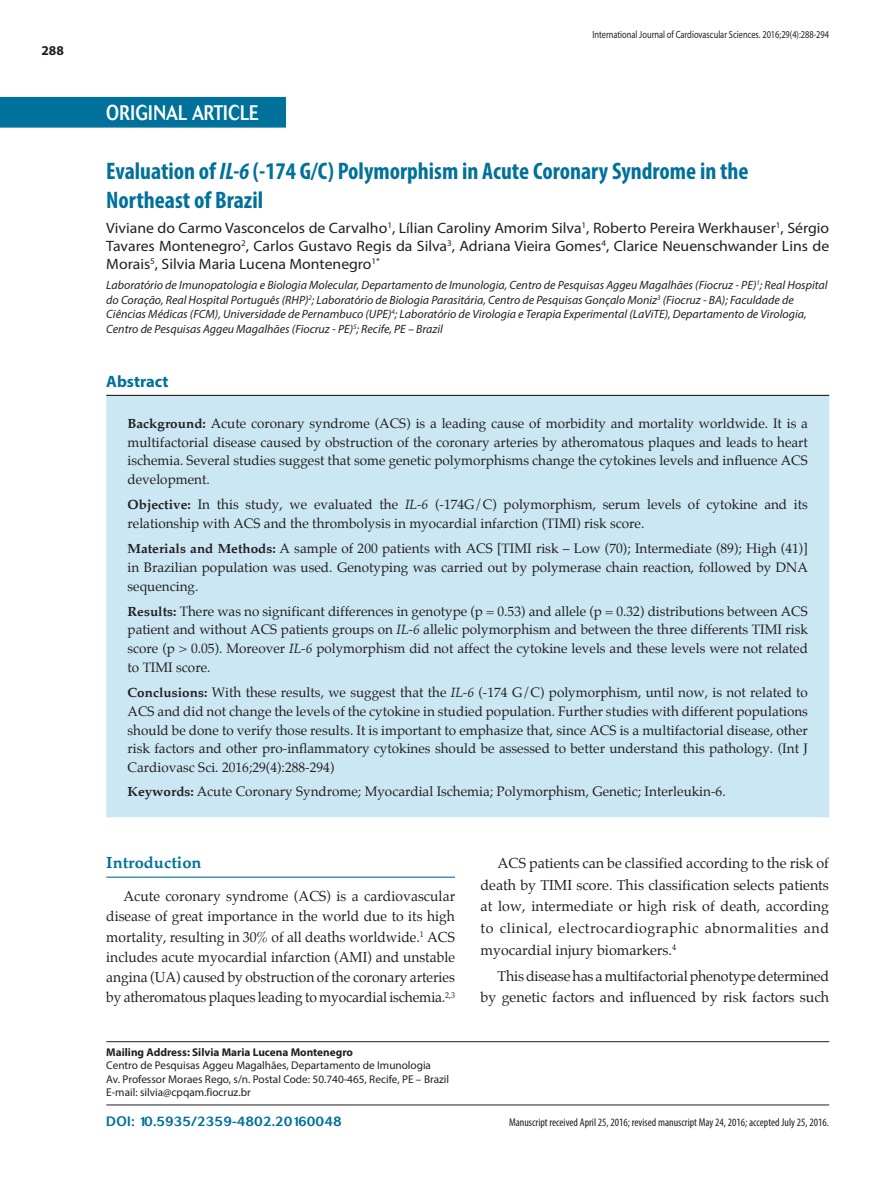
<style>
.page{position:relative;width:893px;height:1191px;background:#fff}
.page>*{position:absolute;margin:0;border:0;box-sizing:border-box;transform-origin:0 0}
._1_-_Titulo{font:700 condensed 24px/28.8px "Myriad Pro";color:#00719a}
._1_-_Artigo{font:500 21px "Cosmos";letter-spacing:.02em;color:#fff;scale:.8 1}
._1_-_Titulo-materia{font:700 16.5px "Palatino";color:#00719a}
.t1{font:700 16.5px "Myriad Pro";color:#00719a}
._3_-_Autores{font:15px/18px "Myriad Pro";color:#231f20;text-align:justify;scale:1.05 1}
._4_-_Texto-Basico{font:14.25px/20.2px "Palatino";letter-spacing:-.01em;color:#231f20;text-align:justify}
._8_-_Resumo-portugue{font:13.5px/18.8px "Palatino";color:#231f20;text-align:justify}
._6_-_DOI{font:500 13.5px "Cosmos";color:#00719a}
.t2{font:700 13.5px "Myriad Pro";color:#231f20}
._4_-_Instituicao{font:italic 12px/14.4px "Myriad Pro";color:#231f20}
._5_-_Correspondencia{font:11.25px "Myriad Pro";color:#231f20}
._7_-_Artigo-recebido{font:condensed 11.25px "Myriad Pro";color:#231f20}
._5_-_Correspondencia-2{font:700 11.25px "Myriad Pro";color:#231f20}
.t3{font:10.5px "Myriad Pro";color:#231f20;scale:.8 1}
.s1{font-style:italic}
.s2{font-weight:700}
</style>
<div class="page">
<div style="left:0;top:97px;width:286px;height:31px;background:#00719a"></div>
<hr style="left:106px;top:1104px;width:723px;height:1px;background:#231f20">
<hr style="left:106px;top:1041px;width:723px;height:1px;background:#231f20">
<div style="left:106px;top:396px;width:723px;height:421px;background:#cbe7f4"></div>
<hr style="left:106px;top:395px;width:723px;height:1px;background:#231f20">
<hr style="left:106px;top:876px;width:349px;height:1px;background:#00719a">
<p class="t2" style="left:41px;top:42px;width:24px">288</p>
<p class="_1_-_Artigo" style="left:106px;top:100px;width:192px">ORIGINAL ARTICLE</p>
<p class="t3" style="left:592px;top:28px;width:298px">International Journal of Cardiovascular Sciences. 2016;29(4):288-294</p>
<p class="_1_-_Titulo" style="left:106px;top:156px;width:644px">Evaluation of <span class="s1">IL-6</span> (-174 G/C) Polymorphism in Acute Coronary Syndrome in the<br>Northeast of Brazil</p>
<p class="_3_-_Autores" style="left:106px;top:218px;width:690px">Viviane do Carmo Vasconcelos de Carvalho<sup>1</sup>, Lílian Caroliny Amorim Silva<sup>1</sup>, Roberto Pereira Werkhauser<sup>1</sup>, Sérgio Tavares Montenegro<sup>2</sup>, Carlos Gustavo Regis da Silva<sup>3</sup>, Adriana Vieira Gomes<sup>4</sup>, Clarice Neuenschwander Lins de Morais<sup>5</sup>, Silvia Maria Lucena Montenegro<sup>1*</sup></p>
<p class="_4_-_Instituicao" style="left:106px;top:278px;width:723px">Laboratório de Imunopatologia e Biologia Molecular, Departamento de Imunologia, Centro de Pesquisas Aggeu Magalhães (Fiocruz - PE)<sup>1</sup>; Real Hospital do Coração, Real Hospital Português (RHP)<sup>2</sup>; Laboratório de Biologia Parasitária, Centro de Pesquisas Gonçalo Moniz<sup>3</sup> (Fiocruz - BA); Faculdade de Ciências Médicas (FCM), Universidade de Pernambuco (UPE)<sup>4</sup>; Laboratório de Virologia e Terapia Experimental (LaViTE), Departamento de Virologia, Centro de Pesquisas Aggeu Magalhães (Fiocruz - PE)<sup>5</sup>; Recife, PE – Brazil</p>
<p class="t1" style="left:106px;top:370px;width:64px">Abstract</p>
<p class="_8_-_Resumo-portugue" style="left:128px;top:414px;width:682px"><span class="s2">Background:</span> Acute coronary syndrome (ACS) is a leading cause of morbidity and mortality worldwide. It is a multifactorial disease caused by obstruction of the coronary arteries by atheromatous plaques and leads to heart ischemia. Several studies suggest that some genetic polymorphisms change the cytokines levels and influence ACS development.</p>
<p class="_8_-_Resumo-portugue" style="left:128px;top:495px;width:682px"><span class="s2">Objective:</span> In this study, we evaluated the <span class="s1">IL-6</span> (-174G/C) polymorphism, serum levels of cytokine and its relationship with ACS and the thrombolysis in myocardial infarction (TIMI) risk score.</p>
<p class="_8_-_Resumo-portugue" style="left:128px;top:539px;width:682px"><span class="s2">Materials and Methods:</span> A sample of 200 patients with ACS [TIMI risk – Low (70); Intermediate (89); High (41)] in Brazilian population was used. Genotyping was carried out by polymerase chain reaction, followed by DNA sequencing.</p>
<p class="_8_-_Resumo-portugue" style="left:128px;top:602px;width:682px"><span class="s2">Results:</span> There was no significant differences in genotype (p = 0.53) and allele (p = 0.32) distributions between ACS patient and without ACS patients groups on <span class="s1">IL-6</span> allelic polymorphism and between the three differents TIMI risk score (p &gt; 0.05). Moreover <span class="s1">IL-6</span> polymorphism did not affect the cytokine levels and these levels were not related to TIMI score.</p>
<p class="_8_-_Resumo-portugue" style="left:128px;top:683px;width:682px"><span class="s2">Conclusions:</span> With these results, we suggest that the <span class="s1">IL-6</span> (-174 G/C) polymorphism, until now, is not related to ACS and did not change the levels of the cytokine in studied population. Further studies with different populations should be done to verify those results. It is important to emphasize that, since ACS is a multifactorial disease, other risk factors and other pro-inflammatory cytokines should be assessed to better understand this pathology. (Int J Cardiovasc Sci. 2016;29(4):288-294)</p>
<p class="_8_-_Resumo-portugue" style="left:128px;top:782px;width:600px"><span class="s2">Keywords:</span> Acute Coronary Syndrome; Myocardial Ischemia; Polymorphism, Genetic; Interleukin-6.</p>
<p class="_1_-_Titulo-materia" style="left:106px;top:853px;width:97px">Introduction</p>
<p class="_4_-_Texto-Basico" style="left:106px;top:886px;width:350px;text-indent:17px">Acute coronary syndrome (ACS) is a cardiovascular disease of great importance in the world due to its high mortality, resulting in 30% of all deaths worldwide.<sup>1</sup> ACS includes acute myocardial infarction (AMI) and unstable angina (UA) caused by obstruction of the coronary arteries by atheromatous plaques leading to myocardial ischemia.<sup>2,3</sup></p>
<p class="_5_-_Correspondencia-2" style="left:106px;top:1044px;width:248px">Mailing Address: Silvia Maria Lucena Montenegro</p>
<p class="_5_-_Correspondencia" style="left:106px;top:1058px;width:326px">Centro de Pesquisas Aggeu Magalhães, Departamento de Imunologia</p>
<p class="_5_-_Correspondencia" style="left:106px;top:1071px;width:344px">Av. Professor Moraes Rego, s/n. Postal Code: 50.740-465, Recife, PE – Brazil</p>
<p class="_5_-_Correspondencia" style="left:106px;top:1085px;width:146px">E-mail: silvia@cpqam.fiocruz.br</p>
<p class="_6_-_DOI" style="left:106px;top:1113px;width:237px">DOI: 10.5935/2359-4802.20160048</p>
<p class="_4_-_Texto-Basico" style="left:480px;top:852px;width:350px;line-height:21.8px;text-indent:17px">ACS patients can be classified according to the risk of death by TIMI score. This classification selects patients at low, intermediate or high risk of death, according to clinical, electrocardiographic abnormalities and myocardial injury biomarkers.<sup>4</sup></p>
<p class="_4_-_Texto-Basico" style="left:480px;top:965px;width:350px;line-height:21.8px;text-align:right">This disease has a multifactorial phenotype determined by genetic factors and influenced by risk factors such</p>
<p class="_7_-_Artigo-recebido" style="left:509px;top:1115px;width:321px">Manuscript received April 25, 2016; revised manuscript May 24, 2016; accepted July 25, 2016.</p>
</div>
